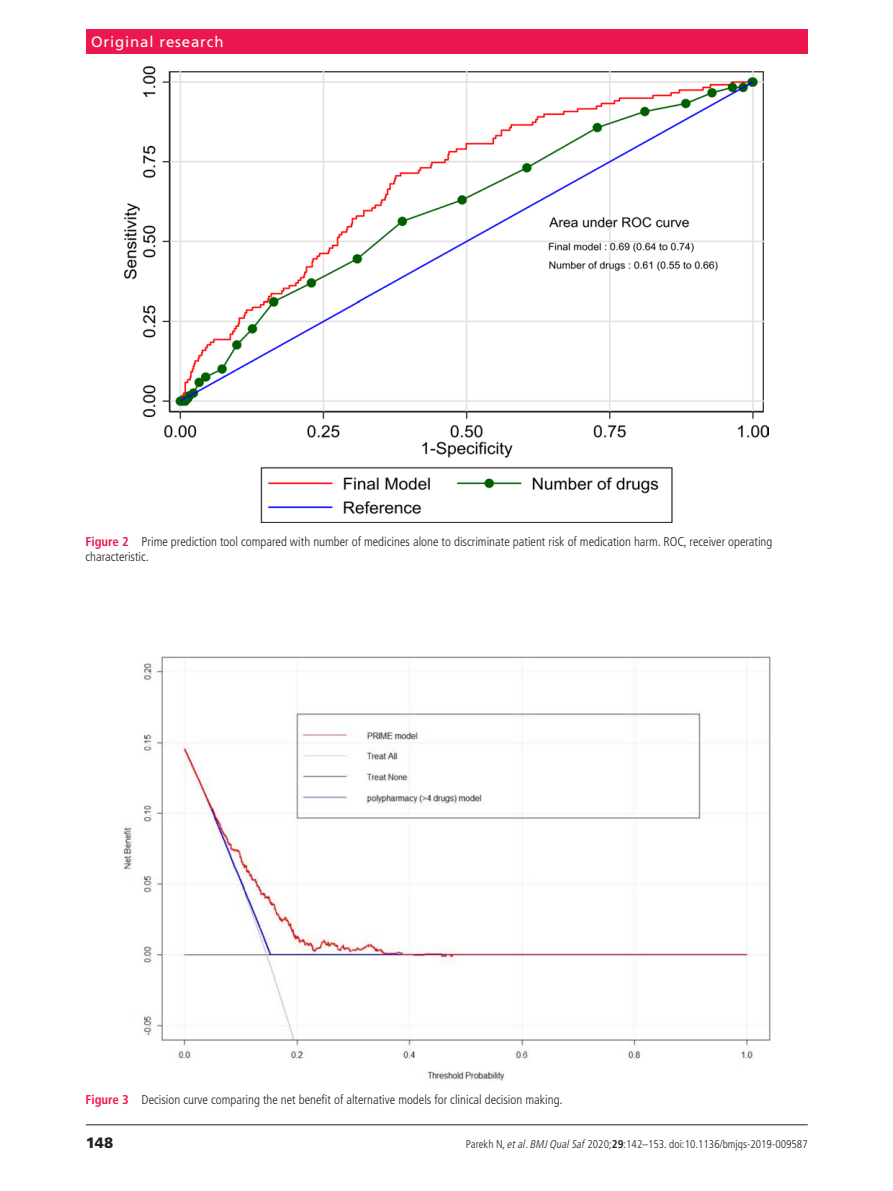
<style>
.page{position:relative;width:893px;height:1191px;background:#fff}
.page>*{position:absolute;margin:0;border:0;box-sizing:border-box;transform-origin:0 0}
.t1{font:15px "Frutiger LT Std";letter-spacing:.055em;color:#fff}
.t2{font:900 15px "Frutiger LT Std";color:#231f20}
.t3{font:300 condensed 12.75px/15.8px "Frutiger LT Pro";color:#231f20}
.t4{font:300 condensed 11.25px "Frutiger LT Pro";color:#231f20}
.s1{font-weight:700;color:#ed174f}
.s2{font-style:italic}
.s3{font-weight:700}
</style>
<div class="page">
<hr style="left:86px;top:1124px;width:722px;height:1px;background:#231f20">
<div style="left:86px;top:30px;width:722px;height:24px;background:#ed174f"></div>
<img style="left:124px;top:66px;width:645px;height:456px">
<img style="left:122px;top:656px;width:649px;height:424px">
<p class="t1" style="left:91px;top:33px;width:134px">Original research</p>
<p class="t3" style="left:86px;top:533px;width:688px"><span class="s1">Figure 2</span> Prime prediction tool compared with number of medicines alone to discriminate patient risk of medication harm. ROC, receiver operating characteristic.</p>
<p class="t3" style="left:86px;top:1091px;width:479px"><span class="s1">Figure 3</span> Decision curve comparing the net benefit of alternative models for clinical decision making.</p>
<p class="t2" style="left:86px;top:1133px;width:29px">148</p>
<p class="t4" style="left:466px;top:1137px;width:343px">Parekh N, <span class="s2">et al</span>. <span class="s2">BMJ Qual Saf</span> 2020;<span class="s3">29</span>:142–153. doi:10.1136/bmjqs-2019-009587</p>
</div>
